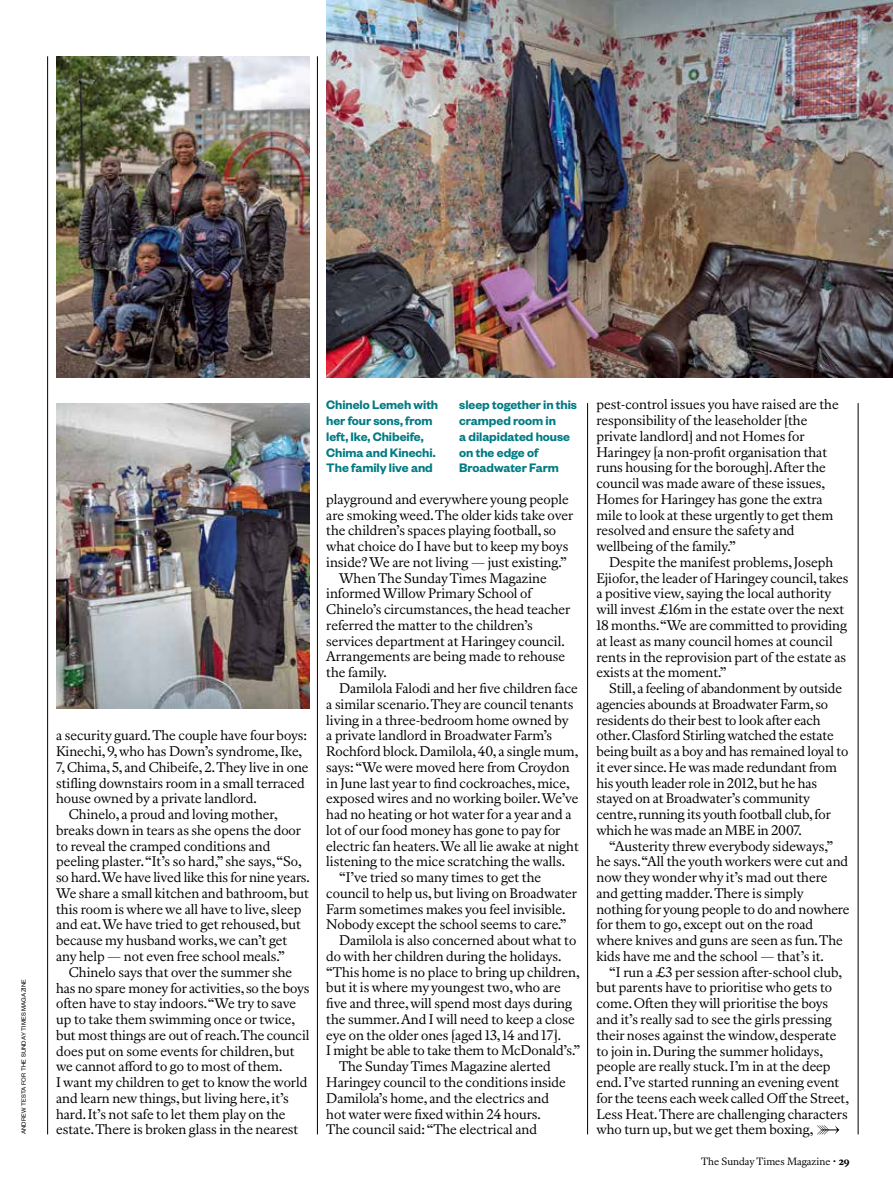
<style>
.page{position:relative;width:893px;height:1200px;background:#fff}
.page>*{position:absolute;margin:0;border:0;box-sizing:border-box;transform-origin:0 0}
.t1{font:13.8px/15.8px "Sunday Text";color:#000}
.t2{font:600 13.5px/15.8px "Founders Grotesk";letter-spacing:-.005em;color:#007b83}
.t3{font:10.5px "Sunday Text";color:#000}
.t4{font:6.75px "Founders Grotesk";letter-spacing:.02em;color:#000}
.s1{font-weight:700}
</style>
<div class="page">
<img style="left:56px;top:56px;width:253px;height:322px">
<hr style="left:587px;top:403px;width:1px;height:731px;background:#000">
<hr style="left:317px;top:56px;width:1px;height:1078px;background:#000">
<hr style="left:858px;top:403px;width:1px;height:731px;background:#000">
<hr style="left:47px;top:56px;width:1px;height:1078px;background:#000">
<img style="left:56px;top:403px;width:253px;height:305px">
<img style="left:326px;top:0;width:567px;height:377px">
<svg style="left:817px;top:1125px;width:22px;height:9px"></svg>
<p class="t4" style="left:20px;top:1134px;width:157px;rotate:-90deg">andrew testa for the sunday times magazine</p>
<p class="t1" style="left:56px;top:727px;width:252px">a security guard. The couple have four boys:</p>
<p class="t1" style="left:56px;top:743px;width:248px">Kinechi, 9, who has Down’s syndrome, Ike,</p>
<p class="t1" style="left:56px;top:759px;width:254px">7, Chima, 5, and Chibeife, 2. They live in one</p>
<p class="t1" style="left:56px;top:774px;width:250px">stifling downstairs room in a small terraced</p>
<p class="t1" style="left:56px;top:790px;width:202px">house owned by a private landlord.</p>
<p class="t1" style="left:69px;top:806px;width:211px">Chinelo, a proud and loving mother,</p>
<p class="t1" style="left:56px;top:822px;width:246px">breaks down in tears as she opens the door</p>
<p class="t1" style="left:56px;top:837px;width:216px">to reveal the cramped conditions and</p>
<p class="t1" style="left:56px;top:853px;width:247px">peeling plaster. “It’s so hard,” she says, “So,</p>
<p class="t1" style="left:56px;top:869px;width:255px">so hard. We have lived like this for nine years.</p>
<p class="t1" style="left:56px;top:885px;width:254px">We share a small kitchen and bathroom, but</p>
<p class="t1" style="left:56px;top:900px;width:247px">this room is where we all have to live, sleep</p>
<p class="t1" style="left:56px;top:916px;width:246px">and eat. We have tried to get rehoused, but</p>
<p class="t1" style="left:56px;top:932px;width:233px">because my husband works, we can’t get</p>
<p class="t1" style="left:56px;top:948px;width:230px">any help — not even free school meals.”</p>
<p class="t1" style="left:69px;top:963px;width:225px">Chinelo says that over the summer she</p>
<p class="t1" style="left:56px;top:979px;width:255px">has no spare money for activities, so the boys</p>
<p class="t1" style="left:56px;top:995px;width:242px">often have to stay indoors. “We try to save</p>
<p class="t1" style="left:56px;top:1011px;width:241px">up to take them swimming once or twice,</p>
<p class="t1" style="left:56px;top:1026px;width:255px">but most things are out of reach. The council</p>
<p class="t1" style="left:56px;top:1042px;width:240px">does put on some events for children, but</p>
<p class="t1" style="left:56px;top:1058px;width:228px">we cannot afford to go to most of them.</p>
<p class="t1" style="left:56px;top:1074px;width:253px">I want my children to get to know the world</p>
<p class="t1" style="left:56px;top:1089px;width:234px">and learn new things, but living here, it’s</p>
<p class="t1" style="left:56px;top:1105px;width:231px">hard. It’s not safe to let them play on the</p>
<p class="t1" style="left:56px;top:1121px;width:244px">estate. There is broken glass in the nearest</p>
<p class="t2" style="left:326px;top:396px;width:113px">Chinelo Lemeh with her four sons, from left, Ike, Chibeife,<br>Chima and Kinechi.<br>The family live and</p>
<p class="t2" style="left:459px;top:396px;width:119px">sleep together in this cramped room in<br>a dilapidated house on the edge of<br>Broadwater Farm</p>
<p class="t1" style="left:326px;top:491px;width:244px">playground and everywhere young people</p>
<p class="t1" style="left:326px;top:507px;width:248px">are smoking weed. The older kids take over</p>
<p class="t1" style="left:326px;top:522px;width:231px">the children’s spaces playing football, so</p>
<p class="t1" style="left:326px;top:538px;width:244px">what choice do I have but to keep my boys</p>
<p class="t1" style="left:326px;top:554px;width:242px">inside? We are not living — just existing.”</p>
<p class="t1" style="left:339px;top:570px;width:209px">When The Sunday Times Magazine</p>
<p class="t1" style="left:326px;top:585px;width:207px">informed Willow Primary School of</p>
<p class="t1" style="left:326px;top:601px;width:245px">Chinelo’s circumstances, the head teacher</p>
<p class="t1" style="left:326px;top:617px;width:208px">referred the matter to the children’s</p>
<p class="t1" style="left:326px;top:633px;width:240px">services department at Haringey council.</p>
<p class="t1" style="left:326px;top:648px;width:240px">Arrangements are being made to rehouse</p>
<p class="t1" style="left:326px;top:664px;width:62px">the family.</p>
<p class="t1" style="left:339px;top:680px;width:240px">Damilola Falodi and her five children face</p>
<p class="t1" style="left:326px;top:696px;width:249px">a similar scenario. They are council tenants</p>
<p class="t1" style="left:326px;top:711px;width:244px">living in a three-bedroom home owned by</p>
<p class="t1" style="left:326px;top:727px;width:227px">a private landlord in Broadwater Farm’s</p>
<p class="t1" style="left:326px;top:743px;width:254px">Rochford block. Damilola, 40, a single mum,</p>
<p class="t1" style="left:326px;top:759px;width:245px">says: “We were moved here from Croydon</p>
<p class="t1" style="left:326px;top:774px;width:245px">in June last year to find cockroaches, mice,</p>
<p class="t1" style="left:326px;top:790px;width:254px">exposed wires and no working boiler. We’ve</p>
<p class="t1" style="left:326px;top:806px;width:247px">had no heating or hot water for a year and a</p>
<p class="t1" style="left:326px;top:822px;width:236px">lot of our food money has gone to pay for</p>
<p class="t1" style="left:326px;top:837px;width:254px">electric fan heaters. We all lie awake at night</p>
<p class="t1" style="left:326px;top:853px;width:240px">listening to the mice scratching the walls.</p>
<p class="t1" style="left:339px;top:869px;width:204px">“I’ve tried so many times to get the</p>
<p class="t1" style="left:326px;top:885px;width:252px">council to help us, but living on Broadwater</p>
<p class="t1" style="left:326px;top:900px;width:241px">Farm sometimes makes you feel invisible.</p>
<p class="t1" style="left:326px;top:916px;width:242px">Nobody except the school seems to care.”</p>
<p class="t1" style="left:339px;top:932px;width:239px">Damilola is also concerned about what to</p>
<p class="t1" style="left:326px;top:948px;width:237px">do with her children during the holidays.</p>
<p class="t1" style="left:326px;top:963px;width:255px">“This home is no place to bring up children,</p>
<p class="t1" style="left:326px;top:979px;width:236px">but it is where my youngest two, who are</p>
<p class="t1" style="left:326px;top:995px;width:247px">five and three, will spend most days during</p>
<p class="t1" style="left:326px;top:1011px;width:250px">the summer. And I will need to keep a close</p>
<p class="t1" style="left:326px;top:1026px;width:236px">eye on the older ones [aged 13, 14 and 17].</p>
<p class="t1" style="left:326px;top:1042px;width:256px">I might be able to take them to McDonald’s.”</p>
<p class="t1" style="left:339px;top:1058px;width:213px">The Sunday Times Magazine alerted</p>
<p class="t1" style="left:326px;top:1074px;width:241px">Haringey council to the conditions inside</p>
<p class="t1" style="left:326px;top:1089px;width:224px">Damilola’s home, and the electrics and</p>
<p class="t1" style="left:326px;top:1105px;width:216px">hot water were fixed within 24 hours.</p>
<p class="t1" style="left:326px;top:1121px;width:212px">The council said: “The electrical and</p>
<p class="t1" style="left:596px;top:396px;width:244px">pest-control issues you have raised are the responsibility of the leaseholder [the private landlord] and not Homes for Haringey [a non-profit organisation that runs housing for the borough]. After the council was made aware of these issues, Homes for Haringey has gone the extra mile to look at these urgently to get them resolved and ensure the safety and wellbeing of the family.”</p>
<p class="t1" style="left:596px;top:554px;width:253px;text-indent:13px">Despite the manifest problems, Joseph Ejiofor, the leader of Haringey council, takes a positive view, saying the local authority will invest £16m in the estate over the next 18 months. “We are committed to providing at least as many council homes at council rents in the reprovision part of the estate as exists at the moment.”</p>
<p class="t1" style="left:596px;top:680px;width:253px;text-indent:13px">Still, a feeling of abandonment by outside agencies abounds at Broadwater Farm, so residents do their best to look after each other. Clasford Stirling watched the estate being built as a boy and has remained loyal to it ever since. He was made redundant from his youth leader role in 2012, but he has stayed on at Broadwater’s community centre, running its youth football club, for which he was made an MBE in 2007.</p>
<p class="t1" style="left:596px;top:837px;width:255px;text-indent:13px">“Austerity threw everybody sideways,” he says. “All the youth workers were cut and now they wonder why it’s mad out there and getting madder. There is simply nothing for young people to do and nowhere for them to go, except out on the road where knives and guns are seen as fun. The kids have me and the school — that’s it.</p>
<p class="t1" style="left:596px;top:963px;width:254px;text-indent:13px">“I run a £3 per session after-school club, but parents have to prioritise who gets to come. Often they will prioritise the boys and it’s really sad to see the girls pressing their noses against the window, desperate to join in. During the summer holidays, people are really stuck. I’m in at the deep end. I’ve started running an evening event for the teens each week called Off the Street, Less Heat. There are challenging characters who turn up, but we get them boxing,</p>
<p class="t3" style="left:701px;top:1154px;width:150px">The Sunday Times Magazine • <span class="s1">29</span></p>
</div>
